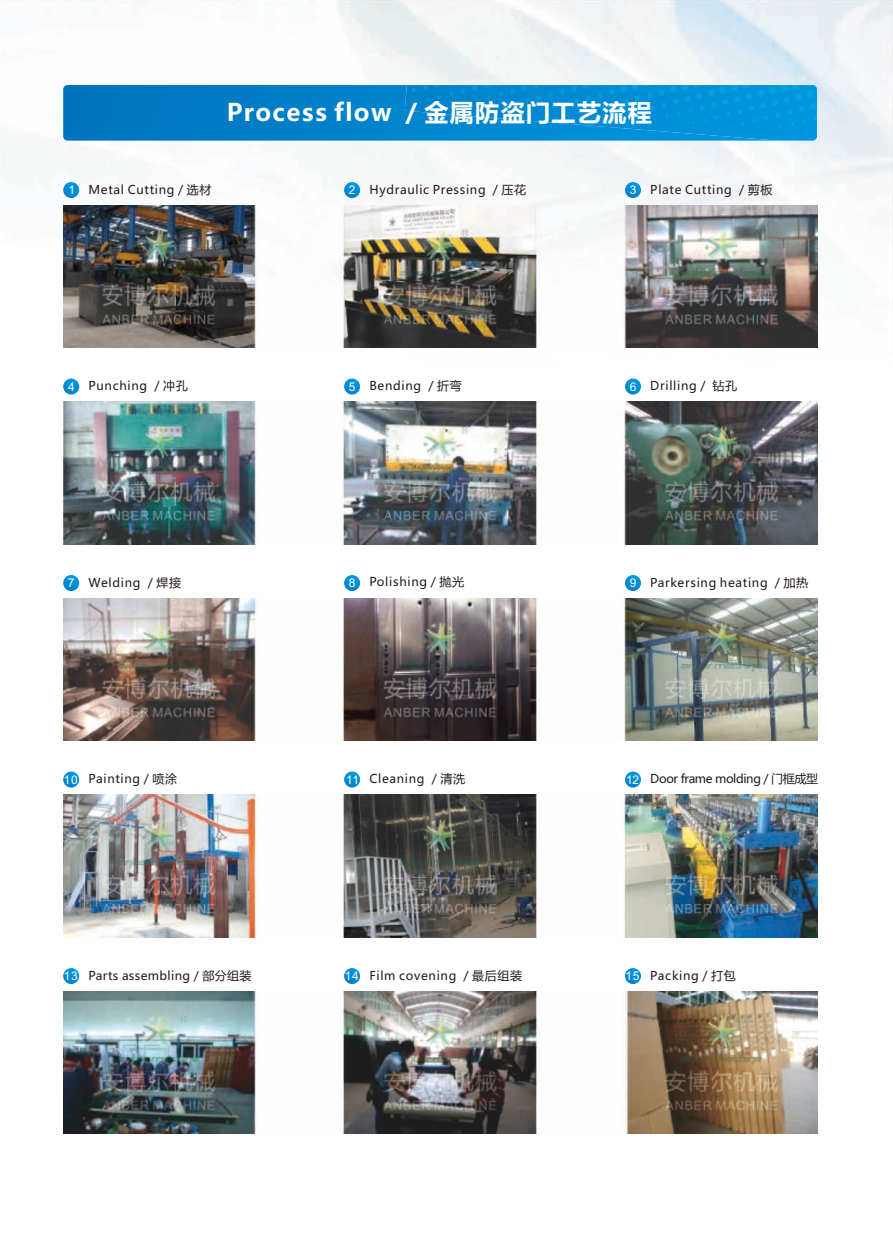
<style>
.page{position:relative;width:893px;height:1238px;background:#fff}
.page>*{position:absolute;margin:0;border:0;box-sizing:border-box;transform-origin:0 0}
.t1{font:700 24px "Microsoft Ya Hei";letter-spacing:.06em;color:#fff}
.t2{font:12px "Microsoft Ya Hei";letter-spacing:.06em;color:#231916}
.t3{font:12px "Microsoft Ya Hei";letter-spacing:-.03em;color:#231916}
.t4{font:12px "Microsoft Ya Hei";letter-spacing:.03em;color:#231916}
.s1{font-family:"Arial";color:#fff}
</style>
<div class="page">
<img style="left:789px;top:214px;width:103px;height:920px">
<img style="left:104px;top:382px;width:685px;height:20px">
<img style="left:104px;top:544px;width:685px;height:47px">
<img style="left:104px;top:740px;width:685px;height:55px">
<img style="left:104px;top:937px;width:685px;height:47px">
<img style="left:104px;top:1133px;width:685px;height:1px">
<img style="left:892px;top:0;width:1px;height:1237px">
<svg style="left:63px;top:85px;width:342px;height:56px;background:#027cc5"></svg>
<img style="left:405px;top:85px;width:412px;height:56px">
<img style="left:63px;top:205px;width:754px;height:143px">
<svg style="left:63px;top:182px;width:16px;height:16px"></svg>
<svg style="left:344px;top:182px;width:16px;height:16px"></svg>
<svg style="left:625px;top:182px;width:16px;height:16px"></svg>
<img style="left:63px;top:402px;width:754px;height:142px">
<svg style="left:63px;top:378px;width:16px;height:16px"></svg>
<svg style="left:344px;top:378px;width:16px;height:16px"></svg>
<svg style="left:625px;top:378px;width:16px;height:16px"></svg>
<img style="left:63px;top:598px;width:754px;height:142px">
<svg style="left:63px;top:575px;width:16px;height:16px"></svg>
<svg style="left:344px;top:575px;width:16px;height:16px"></svg>
<svg style="left:625px;top:575px;width:16px;height:16px"></svg>
<img style="left:63px;top:795px;width:754px;height:142px">
<svg style="left:63px;top:771px;width:16px;height:16px"></svg>
<svg style="left:344px;top:771px;width:16px;height:16px"></svg>
<svg style="left:625px;top:771px;width:16px;height:16px"></svg>
<img style="left:63px;top:991px;width:754px;height:142px">
<svg style="left:63px;top:968px;width:16px;height:16px"></svg>
<svg style="left:344px;top:968px;width:16px;height:16px"></svg>
<svg style="left:625px;top:968px;width:16px;height:16px"></svg>
<h1 class="t1" style="left:227px;top:102px;width:427px">Process flow / 金属防盗门工艺流程</h1>
<p class="t2" style="left:68px;top:184px;width:145px"><span class="s1">1</span> Metal Cutting / 选材</p>
<p class="t2" style="left:349px;top:184px;width:179px"><span class="s1">2</span> Hydraulic Pressing / 压花</p>
<p class="t2" style="left:630px;top:184px;width:144px"><span class="s1">3</span> Plate Cutting / 剪板</p>
<p class="t2" style="left:68px;top:380px;width:121px"><span class="s1">4</span> Punching / 冲孔</p>
<p class="t2" style="left:349px;top:380px;width:115px"><span class="s1">5</span> Bending / 折弯</p>
<p class="t2" style="left:630px;top:380px;width:109px"><span class="s1">6</span> Drilling / 钻孔</p>
<p class="t2" style="left:68px;top:576px;width:115px"><span class="s1">7</span> Welding / 焊接</p>
<p class="t2" style="left:349px;top:576px;width:117px"><span class="s1">8</span> Polishing / 抛光</p>
<p class="t2" style="left:630px;top:576px;width:180px"><span class="s1">9</span> Parkersing heating / 加热</p>
<p class="t2" style="left:64px;top:773px;width:115px"><span class="s1">10</span> Painting / 喷涂</p>
<p class="t2" style="left:346px;top:773px;width:121px"><span class="s1">11</span> Cleaning / 清洗</p>
<p class="t3" style="left:626px;top:773px;width:193px"><span class="s1">12</span> Door frame molding / 门框成型</p>
<p class="t4" style="left:64px;top:969px;width:189px"><span class="s1">13</span> Parts assembling / 部分组装</p>
<p class="t2" style="left:345px;top:969px;width:179px"><span class="s1">14</span> Film covening / 最后组装</p>
<p class="t2" style="left:626px;top:969px;width:112px"><span class="s1">15</span> Packing / 打包</p>
</div>
